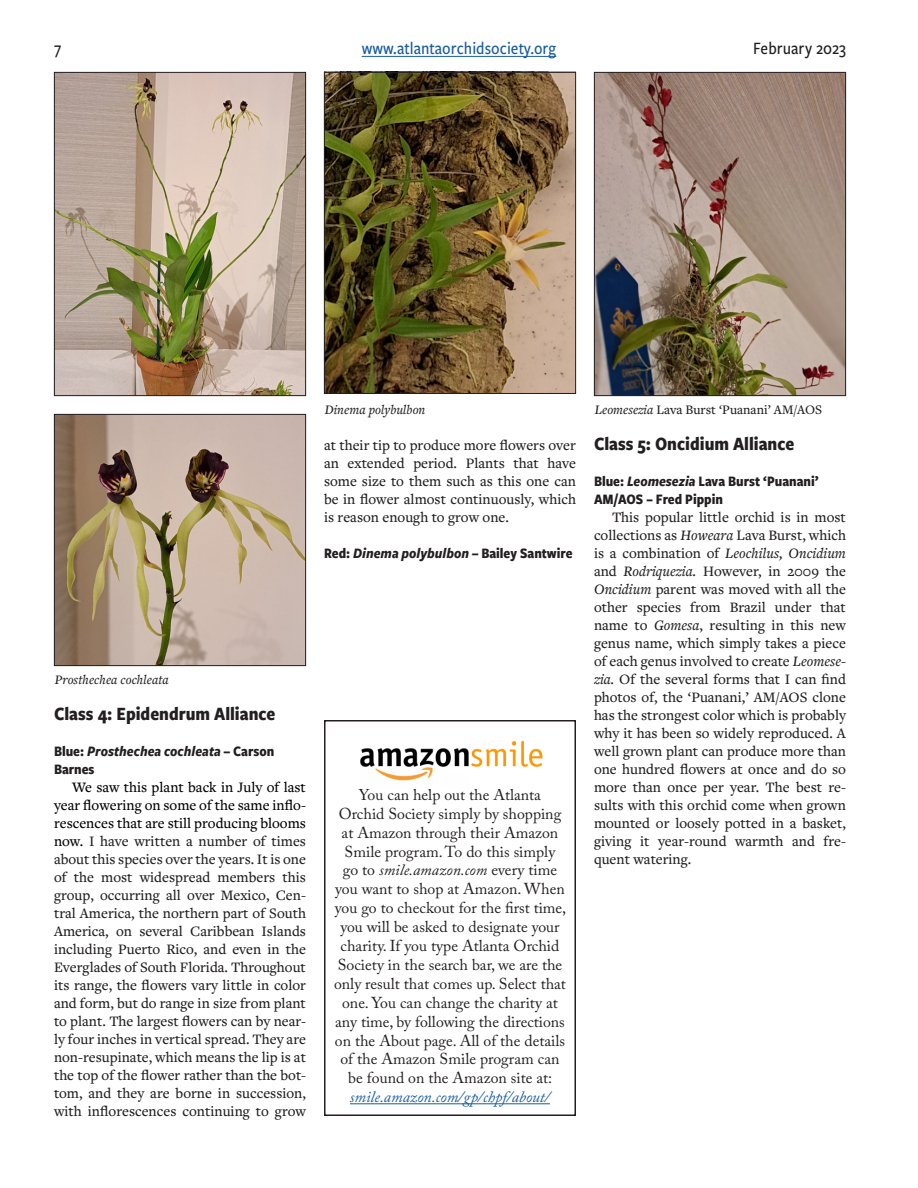
<style>
.page{position:relative;width:918px;height:1188px;background:#fff}
.page>*{position:absolute;margin:0;border:0;box-sizing:border-box;transform-origin:0 0}
.class{font:700 19.5px "Freight Sans Cnd Pro";color:#231f20}
.t1{font:500 18px "Freight Sans Cnd Pro";color:#175d9e}
.t2{font:500 18px "Freight Sans Cnd Pro";color:#231f20}
.t3{font:15.75px/18.9px "Adobe Caslon Pro";color:#231f20;text-align:center}
.text{font:500 15px/18px "Freight Text Pro";color:#231f20;text-align:justify}
.ribbon_title{font:700 15px/18px "Freight Sans Cnd Pro";color:#231f20}
.ribbon_title-2{font:italic 700 15px/18px "Freight Sans Cnd Pro";color:#231f20}
.t4{font:italic 500 13.5px "Freight Text Pro";color:#231f20}
.t5{font:500 13.5px "Freight Text Pro";color:#231f20}
.s1{font-style:normal}
.s2{color:#000}
.s3{font-style:italic}
.s4{font-style:italic;color:#175d9e}
</style>
<div class="page">
<hr style="left:362px;top:56px;width:194px;height:1px;background:#175d9e">
<img style="left:56px;top:74px;width:248px;height:320px">
<div style="left:54px;top:72px;width:252px;height:324px;border:1px solid #231f20"></div>
<img style="left:56px;top:416px;width:248px;height:248px">
<div style="left:54px;top:414px;width:252px;height:252px;border:1px solid #231f20"></div>
<img style="left:326px;top:74px;width:248px;height:318px">
<div style="left:324px;top:72px;width:252px;height:322px;border:1px solid #231f20"></div>
<img style="left:596px;top:74px;width:248px;height:320px">
<div style="left:594px;top:72px;width:252px;height:324px;border:1px solid #231f20"></div>
<hr style="left:350px;top:1103px;width:200px;height:1px;background:#175d9e">
<div style="left:324px;top:720px;width:252px;height:396px;border:2px solid #231f20"></div>
<img style="left:360px;top:740px;width:183px;height:41px">
<p class="t2" style="left:54px;top:36px;width:9px">7</p>
<p class="t1" style="left:362px;top:36px;width:196px">www.atlantaorchidsociety.org</p>
<p class="t2" style="left:753px;top:36px;width:94px">February 2023</p>
<p class="t4" style="left:55px;top:671px;width:116px">Prosthechea cochleata</p>
<p class="class" style="left:54px;top:700px;width:223px">Class 4: Epidendrum Alliance</p>
<p class="ribbon_title-2" style="left:54px;top:741px;width:222px"><span class="s1">Blue:</span> Prosthechea cochleata – <span class="s1">Carson<br>Barnes</span></p>
<p class="text" style="left:54px;top:778px;width:254px;text-indent:18px"><span class="s2">We saw this plant back in July of last year flowering on some of the same inflo&shy;rescences that are still producing blooms now.</span> I have written a number of times about this species over the years. It is one of the most widespread members this group, occurring all over Mexico, Cen&shy;tral America, the northern part of South America, on several Caribbean Islands including Puerto Rico, and even in the Everglades of South Florida. Throughout its range, the flowers vary little in color and form, but do range in size from plant to plant. The largest flowers can by near&shy;ly four inches in vertical spread. They are non-resupinate, which means the lip is at the top of the flower rather than the bot&shy;tom, and they are borne in succession, with inflorescences continuing to grow</p>
<p class="t4" style="left:325px;top:401px;width:102px">Dinema polybulbon</p>
<p class="t5" style="left:595px;top:401px;width:229px"><span class="s3">Leomesezia</span> Lava Burst ‘Puanani’ AM/AOS</p>
<p class="text" style="left:324px;top:436px;width:254px">at their tip to produce more flowers over an extended period. Plants that have some size to them such as this one can be in flower almost continuously, which is reason enough to grow one.</p>
<p class="ribbon_title" style="left:324px;top:544px;width:250px">Red: <span class="s3">Dinema polybulbon –</span> Bailey Santwire</p>
<p class="t3" style="left:334px;top:785px;width:234px">You can help out the Atlanta<br>Orchid Society simply by shopping at Amazon through their Amazon Smile program. To do this simply<br>go to <span class="s3">smile.amazon.com</span> every time you want to shop at Amazon. When you go to checkout for the first time, you will be asked to designate your charity. If you type Atlanta Orchid Society in the search bar, we are the only result that comes up. Select that one. You can change the charity at any time, by following the directions on the About page. All of the details of the Amazon Smile program can be found on the Amazon site at: <span class="s4">smile.amazon.com/gp/chpf/about/</span></p>
<p class="class" style="left:594px;top:430px;width:202px">Class 5: Oncidium Alliance</p>
<p class="ribbon_title" style="left:594px;top:472px;width:226px">Blue: <span class="s3">Leomesezia</span> Lava Burst ‘Puanani’<br>AM/AOS – Fred Pippin</p>
<p class="text" style="left:594px;top:508px;width:254px;text-indent:18px">This popular little orchid is in most collections as <span class="s3">Howeara</span> Lava Burst, which is a combination of <span class="s3">Leochilus, Oncidium </span>and <span class="s3">Rodriquezia.</span> However, in 2009 the <span class="s3">Oncidium</span> parent was moved with all the other species from Brazil under that name to <span class="s3">Gomesa</span>, resulting in this new genus name, which simply takes a piece of each genus involved to create <span class="s3">Leomese&shy;zia.</span> Of the several forms that I can find photos of, the ‘Puanani,’ AM/AOS clone has the strongest color which is probably why it has been so widely reproduced. A well grown plant can produce more than one hundred flowers at once and do so more than once per year. The best re&shy;sults with this orchid come when grown mounted or loosely potted in a basket, giving it year-round warmth and fre&shy;quent watering.</p>
</div>
